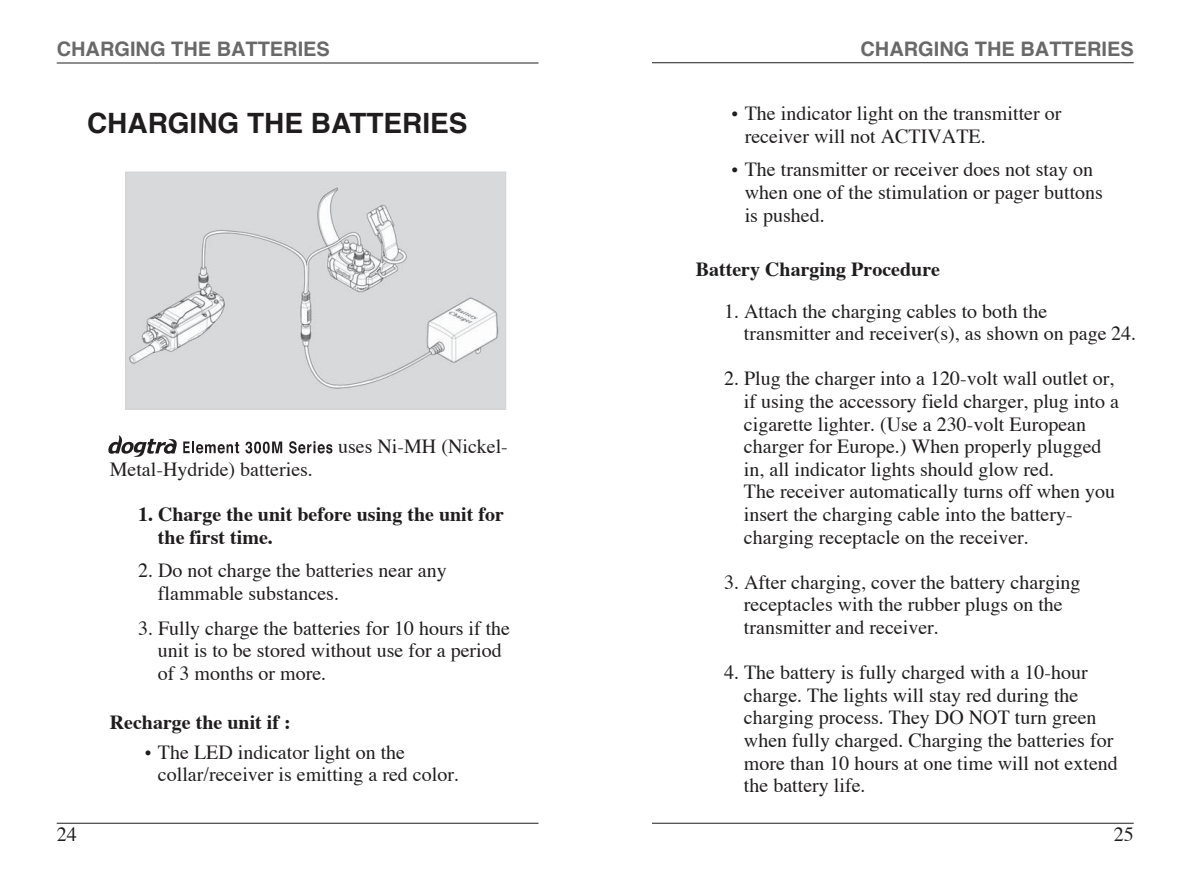
<style>
.page{position:relative;width:1190px;height:878px;background:#fff}
.page>*{position:absolute;margin:0;border:0;box-sizing:border-box;transform-origin:0 0}
.t1{font:700 28px "Helvetica";color:#201d1e}
.t2{font:20px/22.6px "Times";color:#201d1e}
.t3{font:700 20px/22.8px "Times";color:#201d1e}
.t4{font:20px "Times";color:#231f20}
.t5{font:700 20px "Helvetica";color:#696969}
</style>
<div class="page">
<hr style="left:652px;top:62px;width:482px;height:1px;background:#201d1e">
<hr style="left:652px;top:823px;width:482px;height:1px;background:#201d1e">
<img style="left:127px;top:174px;width:377px;height:234px">
<div style="left:125px;top:172px;width:381px;height:238px;border:1px solid #d1d3d4"></div>
<hr style="left:57px;top:62px;width:482px;height:2px;background:#201d1e">
<hr style="left:57px;top:823px;width:482px;height:1px;background:#201d1e">
<svg style="left:109px;top:435px;width:68px;height:22px"></svg>
<svg style="left:183px;top:441px;width:56px;height:12px"></svg>
<svg style="left:245px;top:442px;width:37px;height:11px"></svg>
<svg style="left:289px;top:441px;width:43px;height:12px"></svg>
<p class="t5" style="left:57px;top:40px;width:275px">CHARGING THE BATTERIES</p>
<h1 class="t1" style="left:87px;top:111px;width:382px">CHARGING THE BATTERIES</h1>
<p class="t4" style="left:338px;top:438px;width:171px">uses Ni-MH (Nickel-</p>
<p class="t2" style="left:57px;top:825px;width:21px">24</p>
<p class="t4" style="left:110px;top:461px;width:205px">Metal-Hydride) batteries.</p>
<p class="t3" style="left:158px;top:505px;width:348px;text-indent:-20px">1. Charge the unit before using the unit for the first time.</p>
<p class="t2" style="left:158px;top:561px;width:290px;text-indent:-20px">2. Do not charge the batteries near any flammable substances.</p>
<p class="t2" style="left:158px;top:618px;width:354px;text-indent:-20px">3. Fully charge the batteries for 10 hours if the unit is to be stored without use for a period of 3 months or more.</p>
<p class="t3" style="left:110px;top:713px;width:183px">Recharge the unit if :</p>
<p class="t2" style="left:158px;top:742px;width:303px">The LED indicator light on the collar/receiver is emitting a red color.</p>
<p class="t5" style="left:861px;top:40px;width:275px">CHARGING THE BATTERIES</p>
<p class="t2" style="left:745px;top:103px;width:318px">The indicator light on the transmitter or receiver will not ACTIVATE.</p>
<p class="t2" style="left:745px;top:160px;width:360px">The transmitter or receiver does not stay on when one of the stimulation or pager buttons is pushed.</p>
<p class="t3" style="left:696px;top:260px;width:246px">Battery Charging Procedure</p>
<p class="t2" style="left:744px;top:301px;width:394px;text-indent:-20px">1. Attach the charging cables to both the transmitter and receiver(s), as shown on page 24.</p>
<p class="t2" style="left:744px;top:369px;width:376px;text-indent:-20px">2. Plug the charger into a 120-volt wall outlet or, if using the accessory field charger, plug into a cigarette lighter. (Use a 230-volt European charger for Europe.) When properly plugged in, all indicator lights should glow red.<br>The receiver automatically turns off when you insert the charging cable into the battery&shy;charging receptacle on the receiver.</p>
<p class="t2" style="left:744px;top:573px;width:338px;text-indent:-20px">3. After charging, cover the battery charging receptacles with the rubber plugs on the transmitter and receiver.</p>
<p class="t2" style="left:744px;top:663px;width:375px;text-indent:-20px">4. The battery is fully charged with a 10-hour charge. The lights will stay red during the charging process. They DO NOT turn green when fully charged. Charging the batteries for more than 10 hours at one time will not extend the battery life.</p>
<p class="t2" style="left:1114px;top:825px;width:21px">25</p>
</div>
